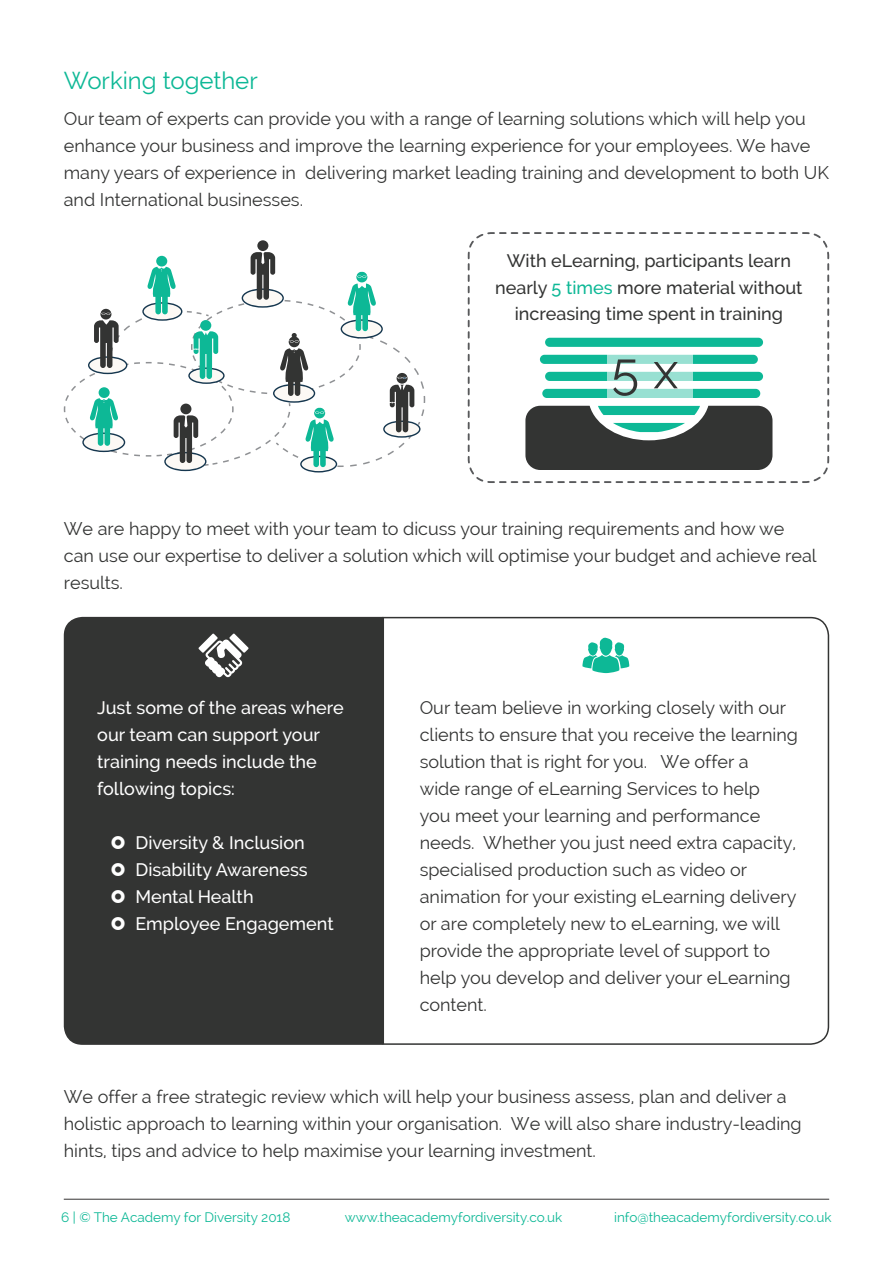
<style>
.page{position:relative;width:893px;height:1263px;background:#fff}
.page>*{position:absolute;margin:0;border:0;box-sizing:border-box;transform-origin:0 0}
.t1{font:50.55px "Raleway";color:#333433}
.t2{font:24px "Raleway";color:#0db896}
.t3{font:18px/27px "Raleway";color:#333433}
.t4{font:500 18px/27px "Raleway";color:#fff}
.t5{font:500 18px/27px "Raleway";color:#333433;text-align:center}
.t6{font:13.5px "Raleway";color:#0db896}
.s1{color:#0db896}
.s2{color:#fcf9f5}
</style>
<div class="page">
<hr style="left:64px;top:1199px;width:765px;height:1px;background:#343333">
<div style="left:257px;top:240px;width:11px;height:11px;background:#333433;border-radius:50%"></div>
<svg style="left:63px;top:252px;width:363px;height:220px"></svg>
<svg style="left:384px;top:616px;width:446px;height:429px"></svg>
<div style="left:63px;top:616px;width:321px;height:429px;background:#333433"></div>
<svg style="left:582px;top:638px;width:47px;height:35px"></svg>
<svg style="left:467px;top:232px;width:363px;height:251px"></svg>
<svg style="left:198px;top:633px;width:51px;height:44px"></svg>
<svg style="left:112px;top:836px;width:13px;height:13px"></svg>
<svg style="left:112px;top:863px;width:13px;height:13px"></svg>
<svg style="left:112px;top:890px;width:13px;height:13px"></svg>
<svg style="left:112px;top:917px;width:13px;height:13px"></svg>
<h2 class="t2" style="left:64px;top:67px;width:196px">Working together</h2>
<p class="t3" style="left:64px;top:105px;width:767px">Our team of experts can provide you with a range of learning solutions which will help you enhance your business and improve the learning experience for your employees. We have many years of experience in delivering market leading training and development to both UK and International businesses.</p>
<p class="t5" style="left:495px;top:247px;width:309px">With eLearning, participants learn nearly <span class="s1">5 times</span> more material without increasing time spent in training</p>
<h1 class="t1" style="left:611px;top:341px;width:69px">5 x</h1>
<p class="t3" style="left:64px;top:515px;width:754px">We are happy to meet with your team to dicuss your training requirements and how we can use our expertise to deliver a solution which will optimise your budget and achieve real results.</p>
<p class="t4" style="left:97px;top:694px;width:248px"><span class="s2">J</span>ust some of the areas where our team can support your training needs include the following topics:</p>
<p class="t4" style="left:135px;top:829px;width:200px">Diversity &amp; Inclusion<br>Disability Awareness<br>Mental Health<br>Employee Engagement</p>
<p class="t3" style="left:420px;top:694px;width:380px">Our team believe in working closely with our clients to ensure that you receive the learning solution that is right for you. We offer a<br>wide range of eLearning Services to help<br>you meet your learning and performance needs. Whether you just need extra capacity, specialised production such as video or animation for your existing eLearning delivery or are completely new to eLearning, we will provide the appropriate level of support to help you develop and deliver your eLearning content.</p>
<p class="t3" style="left:64px;top:1083px;width:739px">We offer a free strategic review which will help your business assess, plan and deliver a holistic approach to learning within your organisation. We will also share industry-leading hints, tips and advice to help maximise your learning investment.</p>
<p class="t6" style="left:61px;top:1209px;width:231px">6 | © The Academy for Diversity 2018</p>
<p class="t6" style="left:345px;top:1209px;width:219px">www.theacademyfordiversity.co.uk</p>
<p class="t6" style="left:614px;top:1209px;width:219px">info@theacademyfordiversity.co.uk</p>
</div>
